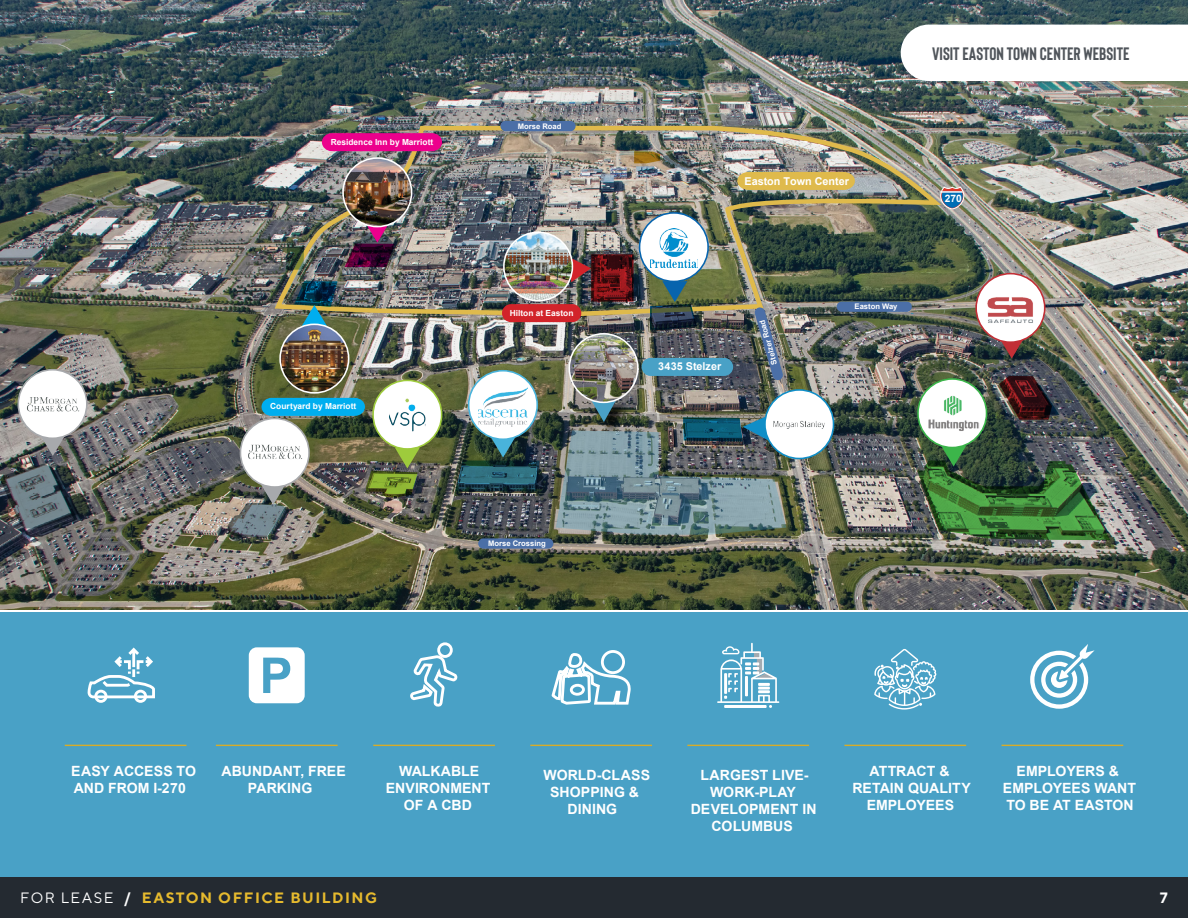
<style>
.page{position:relative;width:1188px;height:918px;background:#fff}
.page>*{position:absolute;margin:0;border:0;box-sizing:border-box;transform-origin:0 0}
.t1{font:700 18px "Bison";color:#50555b}
.t2{font:700 15px "TT Norms";letter-spacing:.1em;color:#e6ba2e}
.t3{font:700 15px "TT Norms";color:#fff}
.t4{font:700 14.1px/17px "Arial";letter-spacing:.005em;color:#fff;text-align:center}
.t5{font:700 10.8px "Arial";color:#fff}
.t6{font:700 10.2px "Arial";color:#fff}
.t7{font:700 8.4px "Arial";color:#fff}
.t8{font:700 7.65px "Arial";color:#fff}
.s1{font-weight:400;color:#fff}
.s2{color:#fff}
</style>
<div class="page">
<img style="left:0;top:0;width:1188px;height:609px">
<img style="left:273px;top:124px;width:669px;height:194px">
<div style="left:0;top:612px;width:1188px;height:266px;background:#49a1c6"></div>
<svg style="left:940px;top:186px;width:25px;height:24px"></svg>
<div style="left:642px;top:358px;width:91px;height:18px;background:#49a1c6;border-radius:9px"></div>
<div style="left:737px;top:172px;width:118px;height:18px;background:#dfba4c"></div>
<img style="left:569px;top:334px;width:69px;height:68px;border-radius:34px">
<div style="left:568px;top:333px;width:71px;height:70px;border:2px solid #fff;border-radius:50%"></div>
<svg style="left:285px;top:242px;width:20px;height:29px"></svg>
<div style="left:500px;top:121px;width:76px;height:10px;background:#4b6fa7;border-radius:5px"></div>
<div style="left:837px;top:302px;width:75px;height:10px;background:#4b6fa7;border-radius:5px"></div>
<svg style="left:633px;top:150px;width:61px;height:22px"></svg>
<svg style="left:572px;top:257px;width:19px;height:25px"></svg>
<div style="left:502px;top:304px;width:79px;height:18px;background:#d2232a;border-radius:9px"></div>
<img style="left:504px;top:233px;width:68px;height:68px">
<div style="left:503px;top:231px;width:70px;height:71px;border:2px solid #fff;border-radius:50%"></div>
<img style="left:293px;top:280px;width:46px;height:46px">
<img style="left:280px;top:324px;width:69px;height:69px;border-radius:34px">
<div style="left:279px;top:324px;width:70px;height:70px;border:2px solid #fff;border-radius:50%"></div>
<svg style="left:262px;top:398px;width:103px;height:18px;background:#04aae7"></svg>
<img style="left:344px;top:226px;width:56px;height:42px">
<img style="left:343px;top:158px;width:69px;height:68px">
<div style="left:342px;top:157px;width:70px;height:70px;border:2px solid #fff;border-radius:50%"></div>
<svg style="left:322px;top:133px;width:120px;height:18px;background:#e6058a"></svg>
<svg style="left:594px;top:257px;width:37px;height:42px;background:#661014"></svg>
<img style="left:998px;top:375px;width:55px;height:46px">
<svg style="left:999px;top:339px;width:25px;height:20px"></svg>
<div style="left:976px;top:274px;width:69px;height:68px;background:#fff;border-radius:50%"></div>
<div style="left:975px;top:273px;width:71px;height:70px;border:2px solid #c22f36;border-radius:50%"></div>
<img style="left:987px;top:297px;width:46px;height:26px">
<img style="left:916px;top:446px;width:196px;height:95px">
<svg style="left:918px;top:379px;width:69px;height:69px"></svg>
<div style="left:917px;top:378px;width:70px;height:70px;border:2px solid #3cb54a;border-radius:50%"></div>
<img style="left:928px;top:389px;width:51px;height:48px">
<div style="left:765px;top:390px;width:69px;height:69px;background:#fff;border-radius:50%"></div>
<div style="left:764px;top:389px;width:70px;height:70px;border:2px solid #108ec7;border-radius:50%"></div>
<img style="left:786px;top:420px;width:39px;height:9px">
<img style="left:455px;top:437px;width:85px;height:55px">
<div style="left:469px;top:371px;width:68px;height:68px;background:#fff;border-radius:50%"></div>
<div style="left:468px;top:370px;width:70px;height:70px;border:2px solid #49b3db;border-radius:50%"></div>
<img style="left:478px;top:382px;width:50px;height:45px">
<img style="left:365px;top:448px;width:55px;height:50px">
<div style="left:373px;top:380px;width:69px;height:69px;background:#fff;border-radius:50%"></div>
<div style="left:372px;top:380px;width:70px;height:70px;border:2px solid #9ecb3c;border-radius:50%"></div>
<img style="left:389px;top:398px;width:36px;height:34px">
<img style="left:0;top:463px;width:80px;height:66px">
<img style="left:227px;top:484px;width:60px;height:56px">
<div style="left:240px;top:418px;width:69px;height:69px;background:#fff;border-radius:50%"></div>
<div style="left:240px;top:418px;width:70px;height:70px;border:2px solid #a7a9ac;border-radius:50%"></div>
<img style="left:248px;top:444px;width:54px;height:15px">
<svg style="left:39px;top:435px;width:28px;height:21px"></svg>
<div style="left:18px;top:370px;width:69px;height:68px;background:#fff;border-radius:50%"></div>
<div style="left:17px;top:369px;width:71px;height:70px;border:2px solid #a7a9ac;border-radius:50%"></div>
<img style="left:27px;top:397px;width:53px;height:15px">
<hr style="left:65px;top:745px;width:121px;height:1px;background:#d7ac29">
<svg style="left:649px;top:281px;width:49px;height:49px;background:#40544b"></svg>
<div style="left:640px;top:213px;width:68px;height:68px;background:#fff;border-radius:50%"></div>
<div style="left:639px;top:212px;width:70px;height:70px;border:2px solid #0764ae;border-radius:50%"></div>
<img style="left:650px;top:229px;width:48px;height:39px">
<div style="left:478px;top:538px;width:75px;height:11px;background:#4b6fa7;border-radius:5px"></div>
<hr style="left:216px;top:745px;width:122px;height:1px;background:#d7ac29">
<hr style="left:373px;top:745px;width:122px;height:1px;background:#d7ac29">
<hr style="left:530px;top:745px;width:122px;height:1px;background:#d7ac29">
<hr style="left:687px;top:745px;width:122px;height:1px;background:#d7ac29">
<hr style="left:844px;top:745px;width:122px;height:1px;background:#d7ac29">
<hr style="left:1002px;top:745px;width:121px;height:1px;background:#d7ac29">
<div style="left:134px;top:690px;width:13px;height:13px;border:3px solid #fff;border-radius:50%"></div>
<div style="left:94px;top:690px;width:13px;height:13px;border:3px solid #fff;border-radius:50%"></div>
<svg style="left:88px;top:647px;width:67px;height:53px"></svg>
<svg style="left:249px;top:647px;width:56px;height:56px"></svg>
<svg style="left:410px;top:655px;width:48px;height:52px"></svg>
<div style="left:437px;top:642px;width:16px;height:16px;border:3px solid #fff;border-radius:50%"></div>
<svg style="left:1030px;top:644px;width:65px;height:65px"></svg>
<svg style="left:874px;top:649px;width:62px;height:61px"></svg>
<img style="left:553px;top:400px;width:233px;height:347px">
<img style="left:754px;top:307px;width:29px;height:74px">
<svg style="left:901px;top:25px;width:287px;height:56px"></svg>
<div style="left:0;top:878px;width:594px;height:40px;background:#242a31"></div>
<div style="left:594px;top:878px;width:594px;height:40px;background:#242a31"></div>
<p class="t7" style="left:331px;top:136px;width:104px">Residence Inn by Marriott</p>
<p class="t8" style="left:518px;top:121px;width:45px">Morse Road</p>
<p class="t7" style="left:270px;top:401px;width:88px">Courtyard by Marriott</p>
<p class="t7" style="left:510px;top:307px;width:65px">Hilton at Easton</p>
<p class="t8" style="left:488px;top:538px;width:59px">Morse Crossing</p>
<p class="t1" style="left:932px;top:44px;width:199px">VISIT EASTON TOWN CENTER WEBSITE</p>
<p class="t5" style="left:745px;top:174px;width:106px">Easton Town Center</p>
<p class="t5" style="left:658px;top:359px;width:64px">3435 Stelzer</p>
<p class="t8" style="left:770px;top:366px;width:48px;rotate:-106deg">Stelzer Road</p>
<p class="t8" style="left:855px;top:301px;width:44px">Easton Way</p>
<p class="t6" style="left:945px;top:192px;width:19px">270</p>
<p class="t4" style="left:71px;top:763px;width:126px;text-align:left">EASY ACCESS TO<br>AND FROM I-270</p>
<p class="t4" style="left:222px;top:763px;width:126px">ABUNDANT, FREE<br>PARKING</p>
<p class="t4" style="left:386px;top:763px;width:106px">WALKABLE<br>ENVIRONMENT<br>OF A CBD</p>
<p class="t4" style="left:544px;top:767px;width:108px">WORLD-CLASS</p>
<p class="t4" style="left:550px;top:784px;width:90px">SHOPPING &amp;</p>
<p class="t4" style="left:568px;top:801px;width:51px">DINING</p>
<p class="t4" style="left:691px;top:767px;width:127px">LARGEST LIVE-<br>WORK-PLAY<br>DEVELOPMENT IN<br>COLUMBUS</p>
<p class="t4" style="left:852px;top:763px;width:120px">ATTRACT &amp;<br>RETAIN QUALITY<br>EMPLOYEES</p>
<p class="t4" style="left:1003px;top:763px;width:135px">EMPLOYERS &amp;<br>EMPLOYEES WANT<br>TO BE AT EASTON</p>
<p class="t2" style="left:20px;top:889px;width:359px"><span class="s1">FOR LEASE</span> <span class="s2">/</span> EASTON OFFICE BUILDING</p>
<p class="t3" style="left:1160px;top:889px;width:10px">7</p>
</div>
